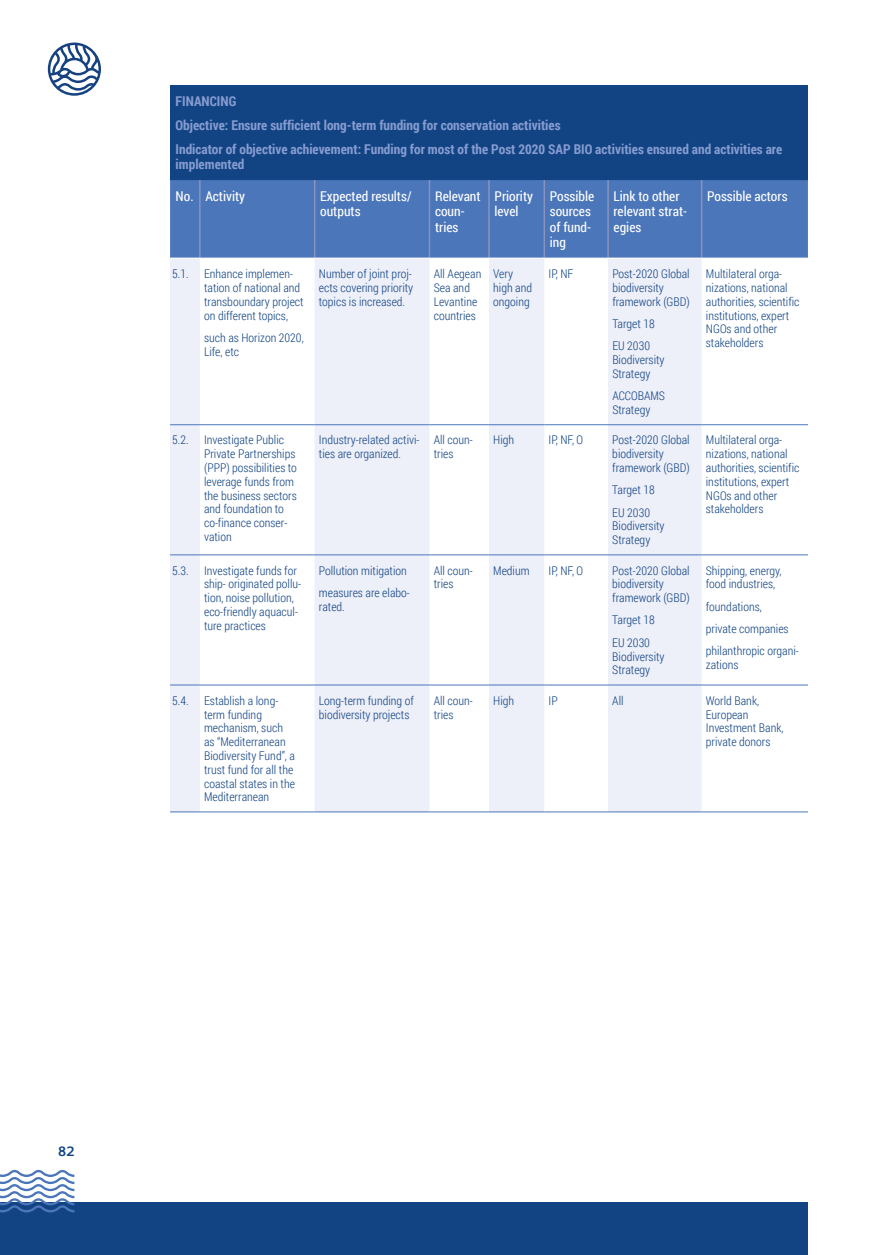
<style>
.page{position:relative;width:893px;height:1255px;background:#fff}
.page>*{position:absolute;margin:0;border:0;box-sizing:border-box;transform-origin:0 0}
.t1{font:700 13.5px/24px "Roboto Condensed";color:#879cd0}
.t2{font:13.5px/15.5px "Roboto Condensed";color:#fff}
.t3{font:700 13.5px "Ko Ho";color:#124484}
.t4{font:300 12px/13.8px "Roboto Condensed";color:#124484}
</style>
<div class="page">
<div style="left:0;top:1201px;width:808px;height:53px;background:#124484"></div>
<svg style="left:48px;top:43px;width:53px;height:53px"></svg>
<svg style="left:0;top:1169px;width:74px;height:43px"></svg>
<div style="left:170px;top:85px;width:638px;height:95px;background:#124484"></div>
<div style="left:170px;top:180px;width:638px;height:78px;background:#4b76ba"></div>
<svg style="left:170px;top:259px;width:532px;height:552px;fill:#edeff9"></svg>
<hr style="left:199px;top:180px;width:2px;height:78px;background:#8994be">
<hr style="left:314px;top:180px;width:1px;height:78px;background:#8994be">
<hr style="left:429px;top:180px;width:1px;height:78px;background:#8994be">
<hr style="left:488px;top:180px;width:2px;height:78px;background:#8994be">
<hr style="left:544px;top:180px;width:1px;height:78px;background:#8994be">
<hr style="left:607px;top:180px;width:2px;height:78px;background:#8994be">
<hr style="left:701px;top:180px;width:1px;height:78px;background:#8994be">
<hr style="left:170px;top:424px;width:30px;height:1px;background:#4b76ba">
<hr style="left:200px;top:424px;width:115px;height:1px;background:#4b76ba">
<hr style="left:315px;top:424px;width:114px;height:1px;background:#4b76ba">
<hr style="left:429px;top:424px;width:60px;height:1px;background:#4b76ba">
<hr style="left:489px;top:424px;width:55px;height:1px;background:#4b76ba">
<hr style="left:544px;top:424px;width:64px;height:1px;background:#4b76ba">
<hr style="left:608px;top:424px;width:94px;height:1px;background:#4b76ba">
<hr style="left:702px;top:424px;width:106px;height:1px;background:#4b76ba">
<hr style="left:170px;top:554px;width:30px;height:1px;background:#4b76ba">
<hr style="left:200px;top:554px;width:115px;height:1px;background:#4b76ba">
<hr style="left:315px;top:554px;width:114px;height:1px;background:#4b76ba">
<hr style="left:429px;top:554px;width:60px;height:1px;background:#4b76ba">
<hr style="left:489px;top:554px;width:55px;height:1px;background:#4b76ba">
<hr style="left:544px;top:554px;width:64px;height:1px;background:#4b76ba">
<hr style="left:608px;top:554px;width:94px;height:1px;background:#4b76ba">
<hr style="left:702px;top:554px;width:106px;height:1px;background:#4b76ba">
<hr style="left:170px;top:684px;width:30px;height:1px;background:#4b76ba">
<hr style="left:200px;top:684px;width:115px;height:1px;background:#4b76ba">
<hr style="left:315px;top:684px;width:114px;height:1px;background:#4b76ba">
<hr style="left:429px;top:684px;width:60px;height:1px;background:#4b76ba">
<hr style="left:489px;top:684px;width:55px;height:1px;background:#4b76ba">
<hr style="left:544px;top:684px;width:64px;height:1px;background:#4b76ba">
<hr style="left:608px;top:684px;width:94px;height:1px;background:#4b76ba">
<hr style="left:702px;top:684px;width:106px;height:1px;background:#4b76ba">
<hr style="left:170px;top:811px;width:30px;height:1px;background:#4b76ba">
<hr style="left:200px;top:811px;width:115px;height:1px;background:#4b76ba">
<hr style="left:315px;top:811px;width:114px;height:1px;background:#4b76ba">
<hr style="left:429px;top:811px;width:60px;height:1px;background:#4b76ba">
<hr style="left:489px;top:811px;width:55px;height:1px;background:#4b76ba">
<hr style="left:544px;top:811px;width:64px;height:1px;background:#4b76ba">
<hr style="left:608px;top:811px;width:94px;height:1px;background:#4b76ba">
<hr style="left:702px;top:811px;width:106px;height:1px;background:#4b76ba">
<p class="t1" style="left:176px;top:88px;width:608px">FINANCING<br>Objective: Ensure sufficient long-term funding for conservation activities<br>Indicator of objective achievement: Funding for most of the Post 2020 SAP BIO activities ensured and activities are</p>
<p class="t1" style="left:176px;top:152px;width:70px">implemented</p>
<p class="t2" style="left:176px;top:188px;width:71px">No. Activity</p>
<p class="t2" style="left:320px;top:188px;width:93px">Expected results/ outputs</p>
<p class="t2" style="left:435px;top:188px;width:47px">Relevant coun&shy;tries</p>
<p class="t2" style="left:495px;top:188px;width:40px">Priority level</p>
<p class="t2" style="left:550px;top:188px;width:46px">Possible sources of fund&shy;ing</p>
<p class="t2" style="left:614px;top:188px;width:75px">Link to other relevant strat&shy;egies</p>
<p class="t2" style="left:707px;top:188px;width:82px">Possible actors</p>
<p class="t4" style="left:172px;top:266px;width:18px">5.1.</p>
<p class="t4" style="left:204px;top:266px;width:101px">Enhance implemen&shy;tation of national and transboundary project on different topics,</p>
<p class="t4" style="left:204px;top:330px;width:101px">such as Horizon 2020,<br>Life, etc</p>
<p class="t4" style="left:319px;top:266px;width:96px;text-align:justify">Number of joint proj&shy;ects covering priority topics is increased.</p>
<p class="t4" style="left:434px;top:266px;width:49px">All Aegean<br>Sea and<br>Levantine countries</p>
<p class="t4" style="left:493px;top:266px;width:40px">Very high and ongoing</p>
<p class="t4" style="left:549px;top:266px;width:26px">IP, NF</p>
<p class="t4" style="left:612px;top:266px;width:79px">Post-2020 Global biodiversity framework (GBD)</p>
<p class="t4" style="left:612px;top:312px;width:44px;line-height:22.4px">Target 18<br>EU 2030</p>
<p class="t4" style="left:612px;top:352px;width:54px">Biodiversity<br>Strategy</p>
<p class="t4" style="left:612px;top:389px;width:54px">ACCOBAMS<br>Strategy</p>
<p class="t4" style="left:706px;top:266px;width:95px">Multilateral orga&shy;nizations, national authorities, scientific institutions, expert<br>NGOs and other stakeholders</p>
<p class="t4" style="left:172px;top:433px;width:18px">5.2.</p>
<p class="t4" style="left:204px;top:433px;width:94px">Investigate Public<br>Private Partnerships (PPP) possibilities to leverage funds from the business sectors and foundation to co-finance conser&shy;vation</p>
<p class="t4" style="left:319px;top:433px;width:102px">Industry-related activi&shy;ties are organized.</p>
<p class="t4" style="left:434px;top:433px;width:41px">All coun&shy;tries</p>
<p class="t4" style="left:493px;top:433px;width:22px">High</p>
<p class="t4" style="left:548px;top:433px;width:36px">IP, NF, O</p>
<p class="t4" style="left:612px;top:433px;width:79px">Post-2020 Global biodiversity framework (GBD)</p>
<p class="t4" style="left:612px;top:478px;width:44px;line-height:22.4px">Target 18<br>EU 2030</p>
<p class="t4" style="left:612px;top:519px;width:54px">Biodiversity<br>Strategy</p>
<p class="t4" style="left:172px;top:563px;width:18px">5.3.</p>
<p class="t4" style="left:204px;top:563px;width:99px">Investigate funds for ship- originated pollu&shy;tion, noise pollution, eco-friendly aquacul&shy;ture practices</p>
<p class="t4" style="left:319px;top:558px;width:92px;line-height:22.4px">Pollution mitigation measures are elabo-</p>
<p class="t4" style="left:319px;top:599px;width:28px">rated.</p>
<p class="t4" style="left:434px;top:563px;width:41px">All coun&shy;tries</p>
<p class="t4" style="left:493px;top:563px;width:38px">Medium</p>
<p class="t4" style="left:548px;top:563px;width:36px">IP, NF, O</p>
<p class="t4" style="left:612px;top:563px;width:79px">Post-2020 Global biodiversity framework (GBD)</p>
<p class="t4" style="left:612px;top:608px;width:44px;line-height:22.4px">Target 18<br>EU 2030</p>
<p class="t4" style="left:612px;top:649px;width:54px">Biodiversity<br>Strategy</p>
<p class="t4" style="left:706px;top:433px;width:95px">Multilateral orga&shy;nizations, national authorities, scientific institutions, expert<br>NGOs and other stakeholders</p>
<p class="t4" style="left:706px;top:563px;width:77px">Shipping, energy, food industries,</p>
<p class="t4" style="left:706px;top:595px;width:94px;line-height:22.4px">foundations,<br>private companies philanthropic organi-</p>
<p class="t4" style="left:706px;top:657px;width:34px">zations</p>
<p class="t4" style="left:172px;top:693px;width:18px">5.4.</p>
<p class="t4" style="left:204px;top:693px;width:92px">Establish a long&shy;term funding mechanism, such as “Mediterranean<br>Biodiversity Fund”, a trust fund for all the coastal states in the<br>Mediterranean</p>
<p class="t4" style="left:319px;top:693px;width:96px">Long-term funding of biodiversity projects</p>
<p class="t4" style="left:434px;top:693px;width:41px">All coun&shy;tries</p>
<p class="t4" style="left:493px;top:693px;width:22px">High</p>
<p class="t4" style="left:548px;top:693px;width:11px">IP</p>
<p class="t4" style="left:612px;top:693px;width:13px">All</p>
<p class="t4" style="left:706px;top:693px;width:79px">World Bank,<br>European<br>Investment Bank, private donors</p>
<p class="t3" style="left:58px;top:1139px;width:18px">82</p>
</div>
